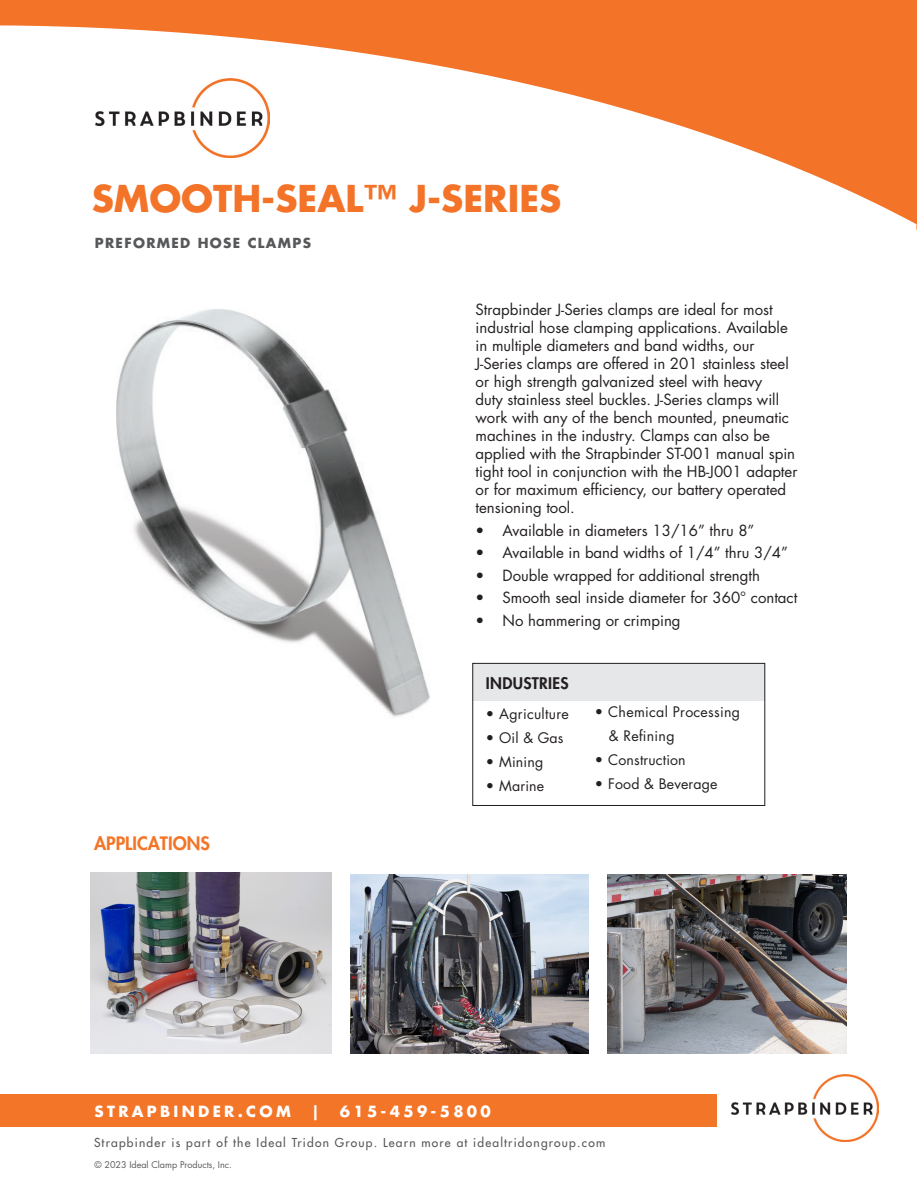
<style>
.page{position:relative;width:918px;height:1188px;background:#fff}
.page>*{position:absolute;margin:0;border:0;box-sizing:border-box;transform-origin:0 0}
.t1{font:700 36px "Futura Std";color:#f37328}
.t2{font:800 18px "Futura Std";color:#f37528}
.t3{font:800 15.6px "Futura Std";letter-spacing:.02em;color:#231f20}
.C_title_body_copy{font:15px/18px "Futura Std";color:#231f20}
.t4{font:700 15px "Futura Std";letter-spacing:.22em;color:#fff}
.t5{font:14.25px "Futura Std";letter-spacing:.01em;color:#231f20}
.t6{font:700 13.5px "Futura Std";letter-spacing:.1em;color:#57585a}
.t7{font:500 12px "Futura Std";letter-spacing:.1em;color:#57585a}
.t8{font:9px "Futura Std";color:#58595b}
</style>
<div class="page">
<div style="left:1px;top:0;width:916px;height:229px;background:#f37328"></div>
<svg style="left:0;top:25px;width:916px;height:204px;fill:#fff"></svg>
<div style="left:0;top:1095px;width:716px;height:32px;background:#f37528"></div>
<img style="left:95px;top:78px;width:175px;height:79px">
<img style="left:731px;top:1075px;width:147px;height:67px">
<img style="left:116px;top:309px;width:314px;height:408px">
<div style="left:473px;top:663px;width:292px;height:38px;background:#e6e7e9"></div>
<div style="left:472px;top:663px;width:293px;height:143px;border:1px solid #231f20"></div>
<img style="left:91px;top:873px;width:240px;height:180px">
<img style="left:608px;top:874px;width:238px;height:179px">
<img style="left:350px;top:874px;width:239px;height:179px">
<p class="t1" style="left:92px;top:175px;width:471px">SMOOTH-SEAL™ J-SERIES</p>
<p class="t6" style="left:95px;top:234px;width:218px">PREFORMED HOSE CLAMPS</p>
<p class="C_title_body_copy" style="left:476px;top:301px;width:323px">Strapbinder J-Series clamps are ideal for most industrial hose clamping applications. Available in multiple diameters and band widths, our J-Series clamps are offered in 201 stainless steel or high strength galvanized steel with heavy<br>duty stainless steel buckles. J-Series clamps will work with any of the bench mounted, pneumatic machines in the industry. Clamps can also be applied with the Strapbinder ST-001 manual spin tight tool in conjunction with the HB-J001 adapter or for maximum efficiency, our battery operated tensioning tool.</p>
<p class="C_title_body_copy" style="left:476px;top:521px;width:280px">• Available in diameters 13/16” thru 8”</p>
<p class="C_title_body_copy" style="left:476px;top:544px;width:314px">• Available in band widths of 1/4” thru 3/4”</p>
<p class="C_title_body_copy" style="left:476px;top:566px;width:286px">• Double wrapped for additional strength</p>
<p class="C_title_body_copy" style="left:476px;top:589px;width:323px">• Smooth seal inside diameter for 360° contact</p>
<p class="C_title_body_copy" style="left:476px;top:611px;width:207px">• No hammering or crimping</p>
<p class="t2" style="left:94px;top:832px;width:117px">APPLICATIONS</p>
<p class="t3" style="left:486px;top:673px;width:84px">INDUSTRIES</p>
<p class="t5" style="left:486px;top:705px;width:84px">• Agriculture</p>
<p class="t5" style="left:486px;top:729px;width:79px">• Oil &amp; Gas</p>
<p class="t5" style="left:486px;top:753px;width:59px">• Mining</p>
<p class="t5" style="left:486px;top:777px;width:60px">• Marine</p>
<p class="t5" style="left:595px;top:702px;width:147px">• Chemical Processing</p>
<p class="t5" style="left:609px;top:727px;width:67px">&amp; Refining</p>
<p class="t5" style="left:595px;top:751px;width:92px">• Construction</p>
<p class="t5" style="left:595px;top:775px;width:124px">• Food &amp; Beverage</p>
<p class="t4" style="left:94px;top:1101px;width:198px">STRAPBINDER.COM</p>
<p class="t4" style="left:311px;top:1101px;width:10px">|</p>
<p class="t4" style="left:340px;top:1101px;width:152px">615-459-5800</p>
<p class="t7" style="left:94px;top:1135px;width:513px">Strapbinder is part of the Ideal Tridon Group. Learn more at idealtridongroup.com</p>
<p class="t8" style="left:94px;top:1159px;width:139px">© 2023 Ideal Clamp Products, Inc.</p>
</div>
